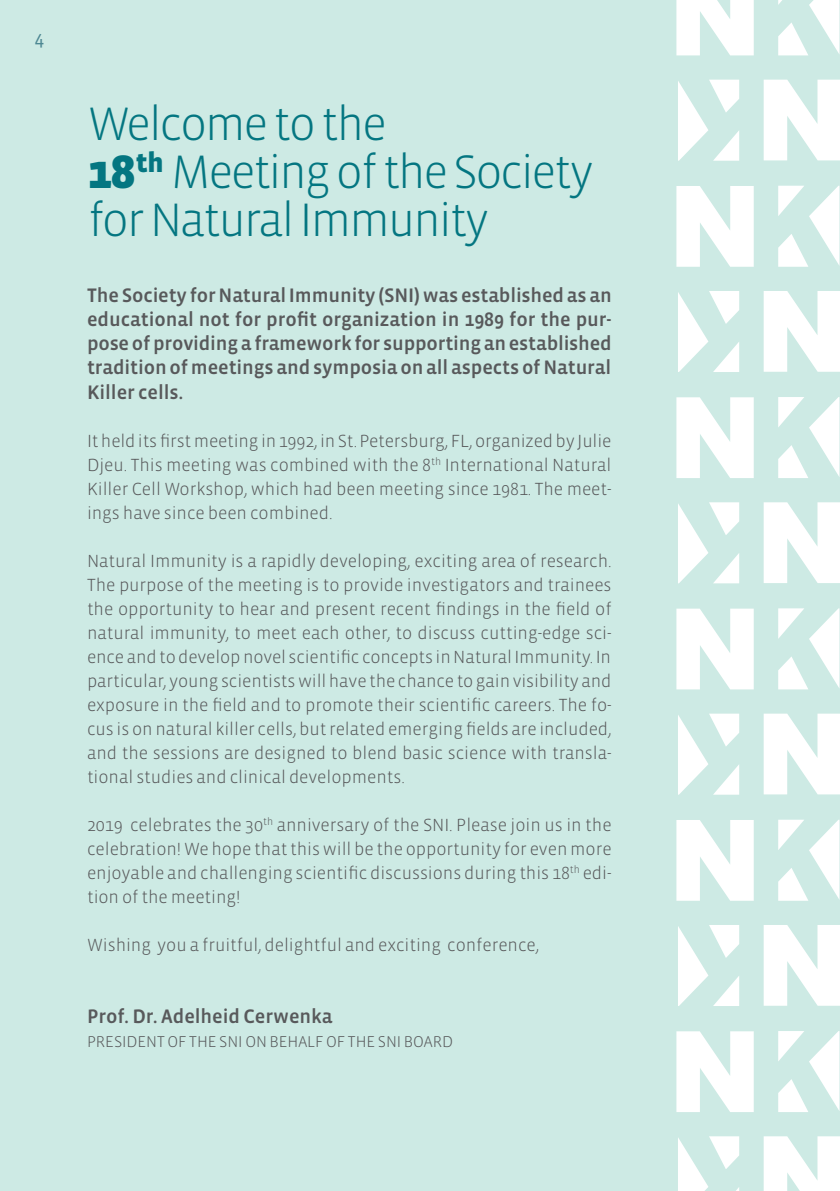
<style>
.page{position:relative;width:840px;height:1191px;background:#fff}
.page>*{position:absolute;margin:0;border:0;box-sizing:border-box;transform-origin:0 0}
.t1{font:300 48px/48px "Vista Sans OT";letter-spacing:-.05em;color:#047681}
.t2{font:500 20px/24px "Vista Sans OT";letter-spacing:-.005em;color:#58595b;text-align:justify}
.t3{font:20px "Vista Sans OT";color:#4e8893}
.t4{font:300 18px/24px "Vista Sans OT";letter-spacing:-.005em;color:#58595b;text-align:justify}
.t5{font:300 16px "Vista Sans OT";letter-spacing:-.005em;color:#58595b}
.s1{font-weight:900}
</style>
<div class="page">
<div style="left:0;top:0;width:839px;height:1191px;background:#cdeae4"></div>
<svg style="left:676px;top:0;width:77px;height:55px"></svg>
<svg style="left:778px;top:0;width:61px;height:55px"></svg>
<svg style="left:763px;top:80px;width:76px;height:80px"></svg>
<svg style="left:678px;top:80px;width:60px;height:81px"></svg>
<svg style="left:676px;top:186px;width:77px;height:81px"></svg>
<svg style="left:778px;top:186px;width:61px;height:81px"></svg>
<svg style="left:763px;top:291px;width:76px;height:81px"></svg>
<svg style="left:678px;top:291px;width:60px;height:81px"></svg>
<svg style="left:676px;top:397px;width:77px;height:81px"></svg>
<svg style="left:778px;top:397px;width:61px;height:81px"></svg>
<svg style="left:763px;top:502px;width:76px;height:81px"></svg>
<svg style="left:678px;top:502px;width:60px;height:81px"></svg>
<svg style="left:676px;top:608px;width:77px;height:81px"></svg>
<svg style="left:778px;top:608px;width:61px;height:81px"></svg>
<svg style="left:763px;top:713px;width:76px;height:81px"></svg>
<svg style="left:678px;top:713px;width:60px;height:81px"></svg>
<svg style="left:676px;top:820px;width:77px;height:80px"></svg>
<svg style="left:778px;top:819px;width:61px;height:81px"></svg>
<svg style="left:763px;top:925px;width:76px;height:80px"></svg>
<svg style="left:678px;top:925px;width:60px;height:81px"></svg>
<svg style="left:676px;top:1031px;width:77px;height:81px"></svg>
<svg style="left:778px;top:1031px;width:61px;height:81px"></svg>
<svg style="left:763px;top:1136px;width:76px;height:55px"></svg>
<svg style="left:678px;top:1136px;width:60px;height:55px"></svg>
<p class="t3" style="left:35px;top:28px;width:11px">4</p>
<h1 class="t1" style="left:88px;top:101px;width:507px">Welcome to the<br><span class="s1">18</span><sup>th</sup> Meeting of the Society for Natural Immunity</h1>
<p class="t2" style="left:87px;top:284px;width:526px">The Society for Natural Immunity (SNI) was established as an educational not for profit organization in 1989 for the pur&shy;pose of providing a framework for supporting an established tradition of meetings and symposia on all aspects of Natural Killer cells.</p>
<p class="t4" style="left:87px;top:429px;width:525px">It held its first meeting in 1992, in St. Petersburg, FL, organized by Julie Djeu. This meeting was combined with the 8<sup>th</sup> International Natural Killer Cell Workshop, which had been meeting since 1981. The meet&shy;ings have since been combined.</p>
<p class="t4" style="left:87px;top:549px;width:526px">Natural Immunity is a rapidly developing, exciting area of research.<br>The purpose of the meeting is to provide investigators and trainees the opportunity to hear and present recent findings in the field of natural immunity, to meet each other, to discuss cutting-edge sci&shy;ence and to develop novel scientific concepts in Natural Immunity. In particular, young scientists will have the chance to gain visibility and exposure in the field and to promote their scientific careers. The fo&shy;cus is on natural killer cells, but related emerging fields are included, and the sessions are designed to blend basic science with transla&shy;tional studies and clinical developments.</p>
<p class="t4" style="left:87px;top:813px;width:526px">2019 celebrates the 30<sup>th</sup> anniversary of the SNI. Please join us in the celebration! We hope that this will be the opportunity for even more enjoyable and challenging scientific discussions during this 18<sup>th</sup> edi&shy;tion of the meeting!</p>
<p class="t4" style="left:87px;top:933px;width:453px">Wishing you a fruitful, delightful and exciting conference,</p>
<p class="t2" style="left:87px;top:1004px;width:247px">Prof. Dr. Adelheid Cerwenka</p>
<p class="t5" style="left:87px;top:1033px;width:19px">President</p>
<p class="t5" style="left:167px;top:1033px;width:32px">of the</p>
<p class="t5" style="left:219px;top:1033px;width:60px">SNI on behalf</p>
<p class="t5" style="left:326px;top:1033px;width:32px">of the</p>
<p class="t5" style="left:378px;top:1033px;width:37px">SNI board</p>
</div>
